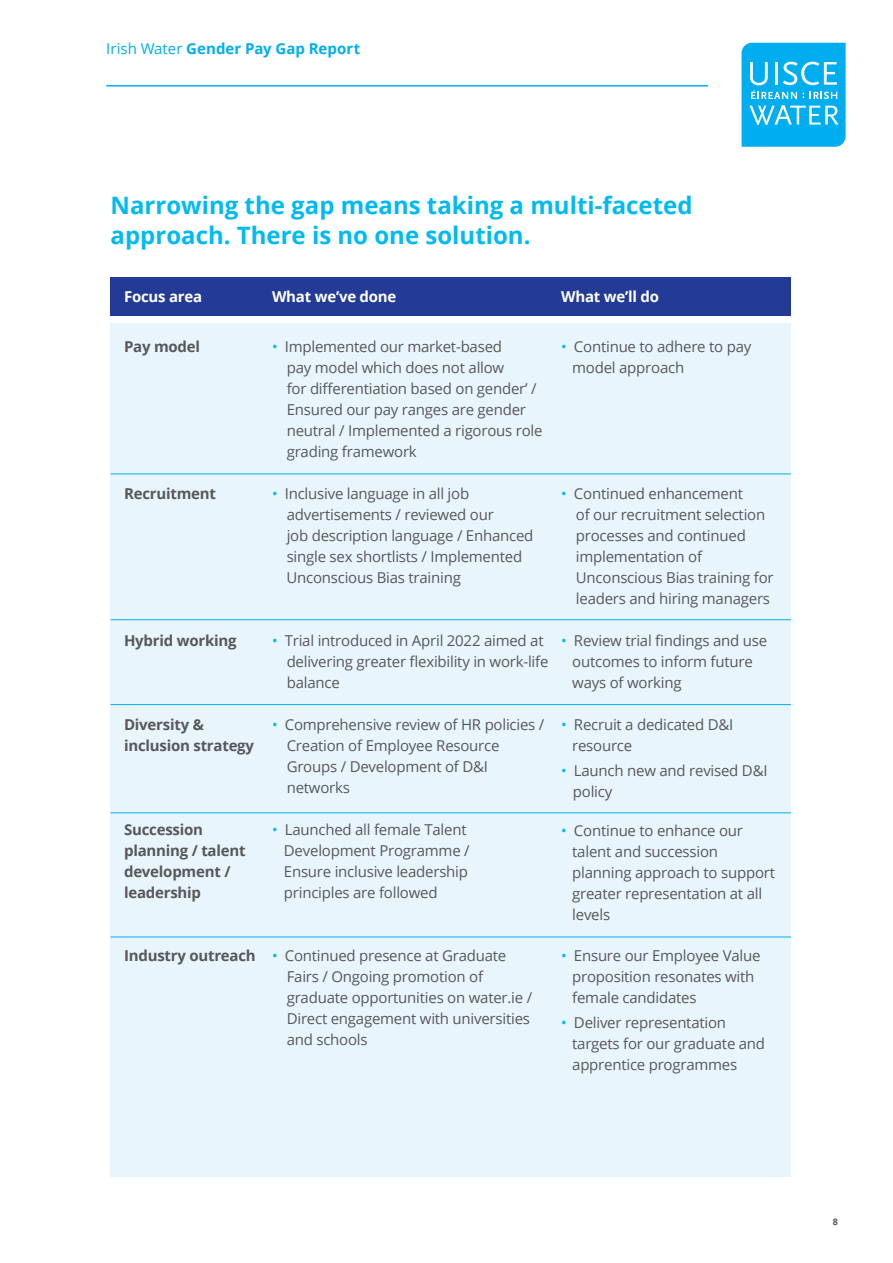
<style>
.page{position:relative;width:893px;height:1263px;background:#fff}
.page>*{position:absolute;margin:0;border:0;box-sizing:border-box;transform-origin:0 0}
.t1{font:700 24px/30px "Open Sans";color:#00baf1}
.t2{font:15px/21px "Open Sans";letter-spacing:-.015em;color:#57585a}
.t3{font:700 15px/21px "Open Sans";letter-spacing:-.015em;color:#57585a}
.t4{font:700 15px "Open Sans";letter-spacing:-.015em;color:#fff}
.t5{font:700 15px "Open Sans";letter-spacing:.005em;color:#00aeef}
.Footer_-_Pg_No{font:700 9px "Open Sans";color:#57585a}
.s1{font-weight:400}
.s2{color:#00baf1}
</style>
<div class="page">
<div style="left:111px;top:323px;width:680px;height:854px;background:#e9f5fc"></div>
<div style="left:111px;top:277px;width:680px;height:39px;background:#233b96"></div>
<hr style="left:106px;top:85px;width:602px;height:2px;background:#00aeef">
<hr style="left:111px;top:473px;width:680px;height:1px;background:#00aeef">
<hr style="left:111px;top:619px;width:680px;height:1px;background:#00aeef">
<hr style="left:111px;top:704px;width:680px;height:1px;background:#00aeef">
<hr style="left:111px;top:812px;width:680px;height:1px;background:#00aeef">
<hr style="left:111px;top:936px;width:680px;height:1px;background:#00aeef">
<svg style="left:742px;top:43px;width:104px;height:104px"></svg>
<p class="t5" style="left:106px;top:38px;width:255px"><span class="s1">Irish Water</span> Gender Pay Gap Report</p>
<p class="t1" style="left:111px;top:190px;width:584px">Narrowing the gap means taking a multi-faceted approach. There is no one solution.</p>
<p class="t4" style="left:124px;top:285px;width:80px">Focus area</p>
<p class="t3" style="left:124px;top:336px;width:78px">Pay model</p>
<p class="t3" style="left:124px;top:483px;width:93px">Recruitment</p>
<p class="t3" style="left:124px;top:630px;width:114px">Hybrid working</p>
<p class="t3" style="left:124px;top:714px;width:132px">Diversity &amp; inclusion strategy</p>
<p class="t3" style="left:124px;top:819px;width:123px">Succession planning / talent development / leadership</p>
<p class="t3" style="left:124px;top:945px;width:133px">Industry outreach</p>
<p class="t4" style="left:272px;top:285px;width:126px">What we’ve done</p>
<p class="t2" style="left:272px;top:336px;width:232px"><span class="s2">•</span> Implemented our market-based</p>
<p class="t2" style="left:287px;top:357px;width:219px">pay model which does not allow</p>
<p class="t2" style="left:287px;top:378px;width:251px">for differentiation based on gender’ /</p>
<p class="t2" style="left:287px;top:399px;width:241px">Ensured our pay ranges are gender</p>
<p class="t2" style="left:287px;top:420px;width:257px">neutral / Implemented a rigorous role</p>
<p class="t2" style="left:287px;top:441px;width:132px">grading framework</p>
<p class="t2" style="left:272px;top:483px;width:199px"><span class="s2">•</span> Inclusive language in all job</p>
<p class="t2" style="left:287px;top:504px;width:209px">advertisements / reviewed our</p>
<p class="t2" style="left:287px;top:525px;width:248px">job description language / Enhanced</p>
<p class="t2" style="left:287px;top:546px;width:237px">single sex shortlists / Implemented</p>
<p class="t2" style="left:286px;top:567px;width:176px">Unconscious Bias training</p>
<p class="t2" style="left:272px;top:630px;width:273px"><span class="s2">•</span> Trial introduced in April 2022 aimed at</p>
<p class="t2" style="left:287px;top:651px;width:263px">delivering greater flexibility in work-life</p>
<p class="t2" style="left:287px;top:672px;width:55px">balance</p>
<p class="t2" style="left:272px;top:714px;width:274px"><span class="s2">•</span> Comprehensive review of HR policies /</p>
<p class="t2" style="left:287px;top:735px;width:214px">Creation of Employee Resource</p>
<p class="t2" style="left:287px;top:756px;width:203px">Groups / Development of D&amp;I</p>
<p class="t2" style="left:287px;top:777px;width:65px">networks</p>
<p class="t2" style="left:272px;top:819px;width:199px;text-align:right"><span class="s2">•</span> Launched all female Talent<br>Development Programme /</p>
<p class="t2" style="left:284px;top:861px;width:186px">Ensure inclusive leadership</p>
<p class="t2" style="left:284px;top:882px;width:155px">principles are followed</p>
<p class="t2" style="left:287px;top:945px;width:247px;text-indent:-15px"><span class="s2">•</span> Continued presence at Graduate<br>Fairs / Ongoing promotion of graduate opportunities on water.ie /<br>Direct engagement with universities and schools</p>
<p class="t4" style="left:561px;top:285px;width:99px">What we’ll do</p>
<p class="t2" style="left:572px;top:336px;width:181px;text-indent:-11px"><span class="s2">•</span> Continue to adhere to pay model approach</p>
<p class="t2" style="left:576px;top:483px;width:191px;text-indent:-15px"><span class="s2">•</span> Continued enhancement<br>of our recruitment selection processes and continued implementation of</p>
<p class="t2" style="left:576px;top:567px;width:199px">Unconscious Bias training for</p>
<p class="t2" style="left:576px;top:588px;width:196px">leaders and hiring managers</p>
<p class="t2" style="left:561px;top:630px;width:207px;text-align:center"><span class="s2">•</span> Review trial findings and use outcomes to inform future</p>
<p class="t2" style="left:572px;top:672px;width:111px">ways of working</p>
<p class="t2" style="left:572px;top:714px;width:163px;text-indent:-11px"><span class="s2">•</span> Recruit a dedicated D&amp;I resource</p>
<p class="t2" style="left:573px;top:760px;width:196px;text-indent:-12px"><span class="s2">•</span> Launch new and revised D&amp;I policy</p>
<p class="t2" style="left:572px;top:820px;width:172px;text-indent:-11px"><span class="s2">•</span> Continue to enhance our talent and succession</p>
<p class="t2" style="left:572px;top:862px;width:204px">planning approach to support greater representation at all levels</p>
<p class="t2" style="left:572px;top:944px;width:190px;text-indent:-11px"><span class="s2">•</span> Ensure our Employee Value proposition resonates with female candidates</p>
<p class="t2" style="left:572px;top:1012px;width:194px;text-indent:-11px"><span class="s2">•</span> Deliver representation targets for our graduate and apprentice programmes</p>
<p class="Footer_-_Pg_No" style="left:833px;top:1215px;width:7px">8</p>
</div>
